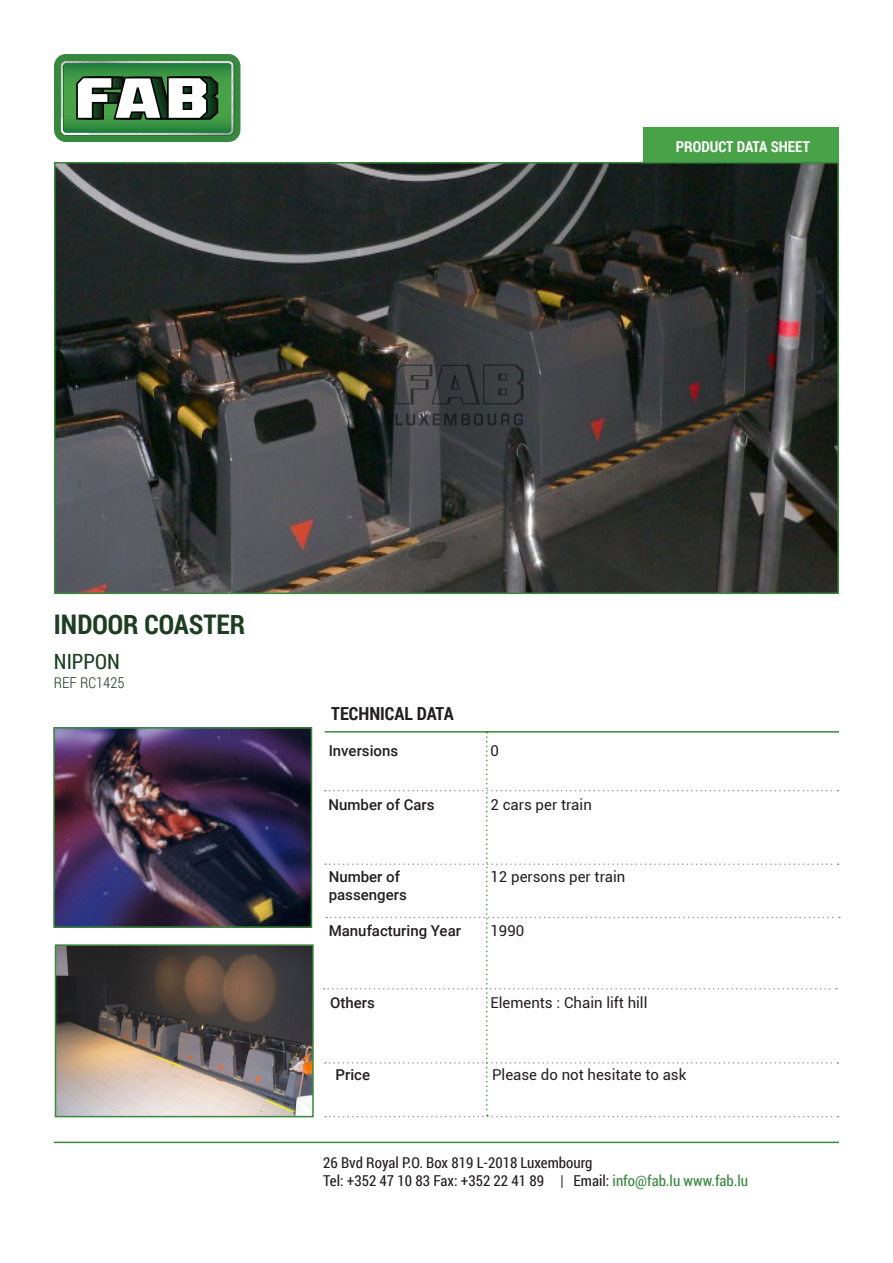
<style>
.page{position:relative;width:893px;height:1263px;background:#fff}
.page>*{position:absolute;margin:0;border:0;box-sizing:border-box;transform-origin:0 0}
.Ride_Name{font:700 27px "Roboto Condensed";color:#1d3e21}
.Manufacturer{font:21px "Roboto Condensed";color:#1d3e21}
.t1{font:700 18px "Roboto Condensed";color:#231f20}
.foot{font:15px "Roboto Condensed";color:#231f20}
.Body_2{font:15px "Roboto";color:#231f20}
.body{font:500 15px "Roboto";color:#231f20}
.t2{font:700 15px "Roboto Condensed";color:#fff}
.ref{font:300 15px "Roboto Condensed";color:#1d3e21}
.s1{color:#388940}
</style>
<div class="page">
<div style="left:54px;top:54px;width:186px;height:88px;background:#388940;border-radius:12px"></div>
<svg style="left:61px;top:61px;width:173px;height:74px"></svg>
<div style="left:644px;top:128px;width:195px;height:34px;background:#48a247"></div>
<img style="left:57px;top:165px;width:779px;height:426px">
<div style="left:54px;top:162px;width:785px;height:432px;border:2px solid #3a883b"></div>
<hr style="left:54px;top:1142px;width:785px;height:1px;background:#3a883b">
<img style="left:58px;top:947px;width:253px;height:167px">
<div style="left:55px;top:944px;width:259px;height:173px;border:2px solid #3a883b"></div>
<img style="left:56px;top:730px;width:253px;height:195px">
<div style="left:53px;top:727px;width:259px;height:201px;border:2px solid #3a883b"></div>
<hr style="left:325px;top:731px;width:514px;height:2px;background:#3a883b">
<svg style="left:323px;top:732px;width:517px;height:385px"></svg>
<img style="left:385px;top:321px;width:148px;height:148px">
<p class="t2" style="left:676px;top:136px;width:136px">PRODUCT DATA SHEET</p>
<p class="Ride_Name" style="left:54px;top:605px;width:193px">INDOOR COASTER</p>
<p class="Manufacturer" style="left:54px;top:647px;width:67px">NIPPON</p>
<p class="ref" style="left:54px;top:672px;width:72px">REF RC1425</p>
<p class="t1" style="left:331px;top:701px;width:124px">TECHNICAL DATA</p>
<p class="body" style="left:329px;top:740px;width:71px">Inversions</p>
<p class="body" style="left:329px;top:794px;width:108px">Number of Cars</p>
<p class="Body_2" style="left:490px;top:740px;width:10px">0</p>
<p class="Body_2" style="left:490px;top:794px;width:103px">2 cars per train</p>
<p class="body" style="left:329px;top:866px;width:73px">Number of</p>
<p class="Body_2" style="left:490px;top:866px;width:136px">12 persons per train</p>
<p class="body" style="left:329px;top:884px;width:80px">passengers</p>
<p class="body" style="left:329px;top:920px;width:134px">Manufacturing Year</p>
<p class="Body_2" style="left:490px;top:920px;width:35px">1990</p>
<p class="body" style="left:330px;top:992px;width:46px">Others</p>
<p class="Body_2" style="left:490px;top:992px;width:158px">Elements : Chain lift hill</p>
<p class="body" style="left:336px;top:1064px;width:36px">Price</p>
<p class="Body_2" style="left:492px;top:1064px;width:196px">Please do not hesitate to ask</p>
<p class="foot" style="left:323px;top:1152px;width:271px">26 Bvd Royal P.O. Box 819 L-2018 Luxembourg</p>
<p class="foot" style="left:323px;top:1170px;width:426px">Tel: +352 47 10 83 Fax: +352 22 41 89 | Email: <span class="s1">info@fab.lu www.fab.lu</span></p>
</div>
